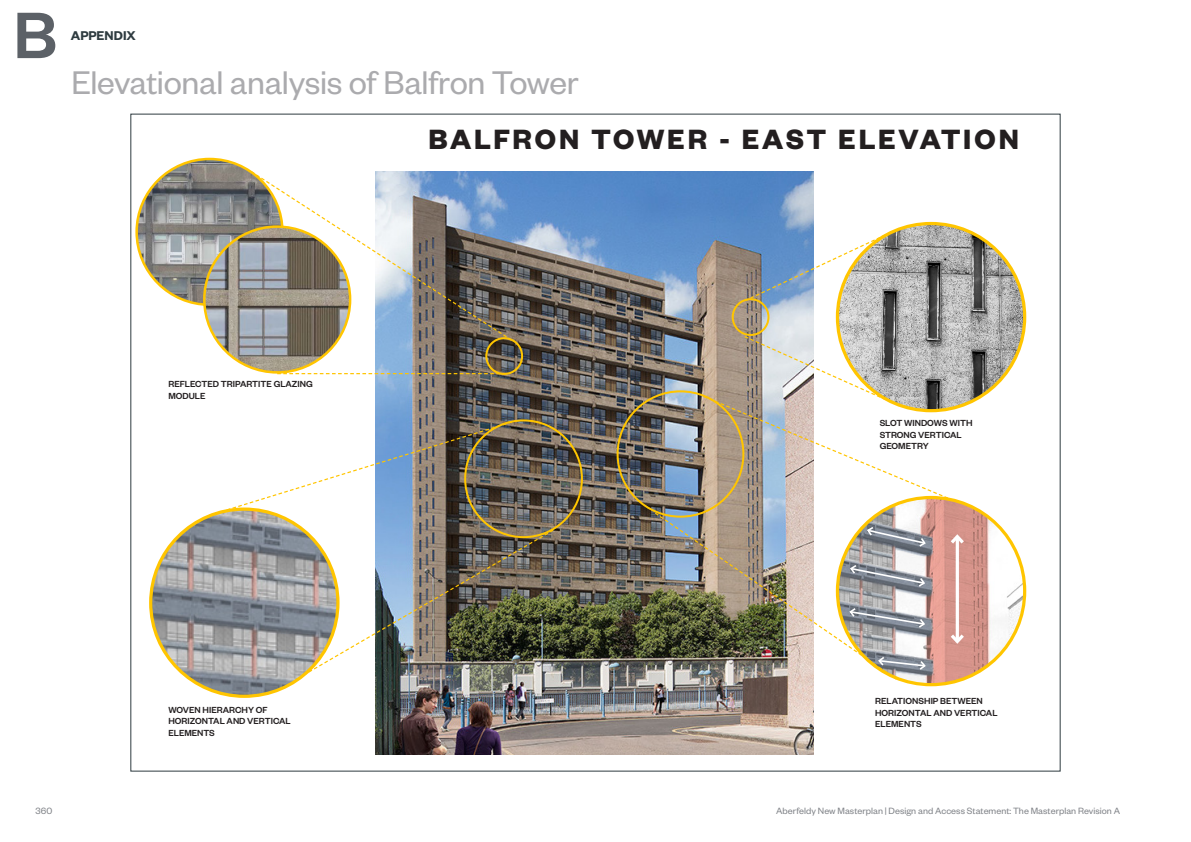
<style>
.page{position:relative;width:1191px;height:842px;background:#fff}
.page>*{position:absolute;margin:0;border:0;box-sizing:border-box;transform-origin:0 0}
.t1{font:500 72px "Founders Grotesk";color:#5c6167}
.Page_Title_continuat{font:36px "Founders Grotesk";letter-spacing:-.01em;color:#ababae}
.t2{font:700 30.6px "Founders Grotesk";letter-spacing:.08em;color:#231f20}
.t3{font:600 14px "Founders Grotesk";letter-spacing:-.005em;color:#2e3b40}
.t4{font:10px "Founders Grotesk";letter-spacing:.005em;color:#808388}
.t5{font:500 9.7px/11.6px "Founders Grotesk";color:#231f20}
</style>
<div class="page">
<img style="left:375px;top:172px;width:438px;height:583px">
<img style="left:837px;top:223px;width:187px;height:188px;border-radius:94px">
<div style="left:731px;top:298px;width:38px;height:38px;border:2px solid #ffc500;border-radius:50%"></div>
<div style="left:485px;top:337px;width:38px;height:38px;border:2px solid #ffc500;border-radius:50%"></div>
<img style="left:837px;top:497px;width:187px;height:188px;border-radius:94px">
<svg style="left:898px;top:525px;width:29px;height:23px"></svg>
<svg style="left:898px;top:563px;width:28px;height:25px"></svg>
<svg style="left:898px;top:606px;width:28px;height:23px"></svg>
<svg style="left:898px;top:655px;width:29px;height:16px"></svg>
<svg style="left:955px;top:547px;width:4px;height:84px"></svg>
<svg style="left:947px;top:532px;width:20px;height:15px"></svg>
<svg style="left:947px;top:631px;width:20px;height:15px"></svg>
<img style="left:151px;top:509px;width:187px;height:187px;border-radius:94px">
<img style="left:137px;top:159px;width:145px;height:146px;border-radius:73px">
<img style="left:204px;top:227px;width:134px;height:145px">
<svg style="left:277px;top:373px;width:223px;height:1px"></svg>
<svg style="left:250px;top:170px;width:263px;height:172px"></svg>
<svg style="left:208px;top:421px;width:305px;height:96px"></svg>
<img style="left:302px;top:528px;width:253px;height:149px">
<img style="left:653px;top:511px;width:245px;height:170px">
<svg style="left:743px;top:231px;width:149px;height:71px"></svg>
<svg style="left:702px;top:335px;width:253px;height:167px"></svg>
<h1 class="t1" style="left:13px;top:-10px;width:45px">B</h1>
<h3 class="t3" style="left:71px;top:27px;width:66px">APPENDIX</h3>
<p class="Page_Title_continuat" style="left:72px;top:60px;width:508px">Elevational analysis of Balfron Tower</p>
<p class="t2" style="left:428px;top:119px;width:592px">BALFRON TOWER - EAST ELEVATION</p>
<p class="t5" style="left:168px;top:378px;width:146px">REFLECTED TRIPARTITE GLAZING<br>MODULE</p>
<p class="t5" style="left:879px;top:417px;width:94px">SLOT WINDOWS WITH<br>STRONG VERTICAL<br>GEOMETRY</p>
<p class="t5" style="left:168px;top:703px;width:124px">WOVEN HIERARCHY OF<br>HORIZONTAL AND VERTICAL<br>ELEMENTS</p>
<p class="t5" style="left:875px;top:695px;width:124px">RELATIONSHIP BETWEEN<br>HORIZONTAL AND VERTICAL<br>ELEMENTS</p>
<p class="t4" style="left:35px;top:805px;width:18px">360</p>
<p class="t4" style="left:776px;top:805px;width:345px">Aberfeldy New Masterplan | Design and Access Statement: The Masterplan Revision A</p>
</div>
